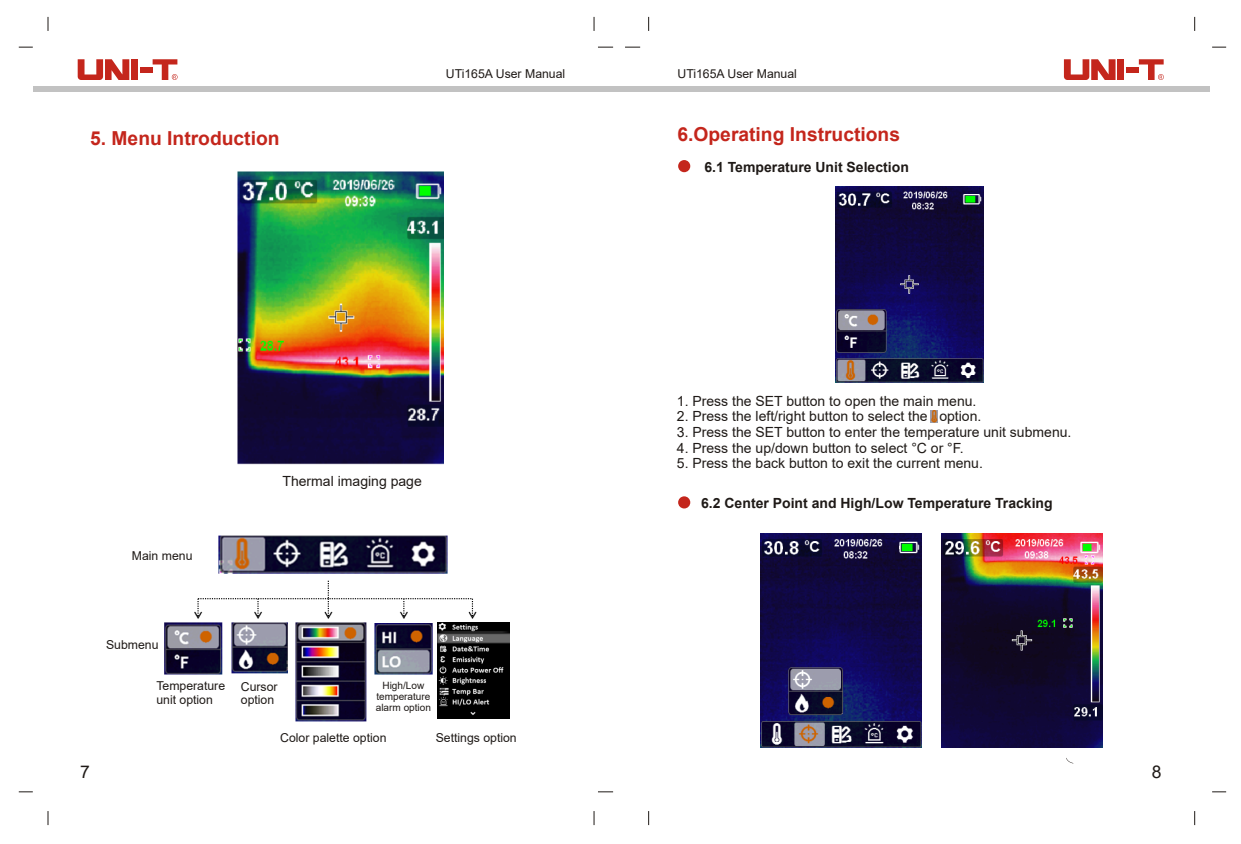
<style>
.page{position:relative;width:1241px;height:844px;background:#fff}
.page>*{position:absolute;margin:0;border:0;box-sizing:border-box;transform-origin:0 0}
.t1{font:700 19.25px "Arial";color:#c4261c}
.t2{font:17.5px "Arial";color:#1f1a17}
.t3{font:14px "Arial";color:#1f1a17}
.t4{font:700 14px "Arial";color:#1f1a17}
.t5{font:12.25px/13.7px "Arial";color:#1f1a17}
.t6{font:9.97px/11.2px "Arial";color:#1f1a17;text-align:center}
</style>
<div class="page">
<img style="left:164px;top:535px;width:313px;height:187px">
<div style="left:108px;top:583px;width:81px;height:36px;background:#fff"></div>
<div style="left:162px;top:675px;width:126px;height:38px;background:#fff"></div>
<div style="left:376px;top:675px;width:57px;height:39px;background:#fff"></div>
<svg style="left:435px;top:619px;width:75px;height:101px"></svg>
<div style="left:126px;top:535px;width:81px;height:36px;background:#fff"></div>
<svg style="left:47px;top:17px;width:1px;height:14px"></svg>
<svg style="left:593px;top:17px;width:1px;height:14px"></svg>
<svg style="left:648px;top:17px;width:1px;height:14px"></svg>
<svg style="left:19px;top:47px;width:14px;height:1px"></svg>
<svg style="left:1212px;top:47px;width:13px;height:1px"></svg>
<svg style="left:598px;top:47px;width:15px;height:1px"></svg>
<div style="left:33px;top:86px;width:1176px;height:6px;background:#c2c2c2"></div>
<svg style="left:153px;top:59px;width:24px;height:21px"></svg>
<div style="left:131px;top:59px;width:7px;height:21px;background:#c4261c"></div>
<div style="left:140px;top:67px;width:13px;height:6px;background:#c4261c"></div>
<svg style="left:78px;top:59px;width:51px;height:21px"></svg>
<svg style="left:1138px;top:59px;width:25px;height:21px"></svg>
<div style="left:1117px;top:59px;width:6px;height:21px;background:#c4261c"></div>
<div style="left:1125px;top:67px;width:13px;height:6px;background:#c4261c"></div>
<svg style="left:1063px;top:59px;width:52px;height:21px"></svg>
<svg style="left:625px;top:47px;width:15px;height:1px"></svg>
<svg style="left:47px;top:811px;width:1px;height:13px"></svg>
<svg style="left:593px;top:811px;width:1px;height:13px"></svg>
<svg style="left:648px;top:811px;width:1px;height:13px"></svg>
<svg style="left:19px;top:791px;width:14px;height:1px"></svg>
<svg style="left:1212px;top:791px;width:13px;height:1px"></svg>
<svg style="left:598px;top:791px;width:15px;height:1px"></svg>
<svg style="left:930px;top:410px;width:7px;height:12px"></svg>
<img style="left:835px;top:186px;width:148px;height:197px">
<img style="left:760px;top:533px;width:161px;height:214px">
<img style="left:941px;top:533px;width:161px;height:214px">
<img style="left:237px;top:171px;width:206px;height:294px">
<div style="left:678px;top:496px;width:12px;height:12px;background:#c4261c;border-radius:50%"></div>
<div style="left:678px;top:160px;width:12px;height:12px;background:#c4261c;border-radius:50%"></div>
<img style="left:437px;top:622px;width:72px;height:95px">
<h1 class="t1" style="left:90px;top:131px;width:191px">5. Menu Introduction</h1>
<p class="t5" style="left:446px;top:68px;width:121px">UTi165A User Manual</p>
<p class="t5" style="left:677px;top:68px;width:121px">UTi165A User Manual</p>
<h1 class="t1" style="left:677px;top:126px;width:224px">6.Operating Instructions</h1>
<p class="t4" style="left:704px;top:162px;width:206px">6.1 Temperature Unit Selection</p>
<p class="t5" style="left:132px;top:549px;width:62px">Main menu</p>
<p class="t3" style="left:282px;top:475px;width:141px">Thermal imaging page</p>
<p class="t5" style="left:106px;top:639px;width:54px">Submenu</p>
<p class="t5" style="left:156px;top:680px;width:70px">Temperature unit option</p>
<p class="t5" style="left:241px;top:680px;width:38px">Cursor option</p>
<p class="t6" style="left:376px;top:680px;width:57px">High/Low temperature alarm option</p>
<p class="t3" style="left:676px;top:395px;width:301px">1. Press the SET button to open the main menu.</p>
<p class="t3" style="left:676px;top:411px;width:306px">2. Press the left/right button to select the option.</p>
<p class="t3" style="left:676px;top:427px;width:396px">3. Press the SET button to enter the temperature unit submenu.</p>
<p class="t3" style="left:676px;top:442px;width:288px">4. Press the up/down button to select °C or °F.</p>
<p class="t3" style="left:676px;top:458px;width:307px">5. Press the back button to exit the current menu.</p>
<p class="t4" style="left:701px;top:497px;width:353px">6.2 Center Point and High/Low Temperature Tracking</p>
<p class="t5" style="left:280px;top:732px;width:108px">Color palette option</p>
<p class="t5" style="left:435px;top:732px;width:83px">Settings option</p>
<p class="t2" style="left:80px;top:765px;width:11px">7</p>
<p class="t2" style="left:1151px;top:765px;width:11px">8</p>
</div>
